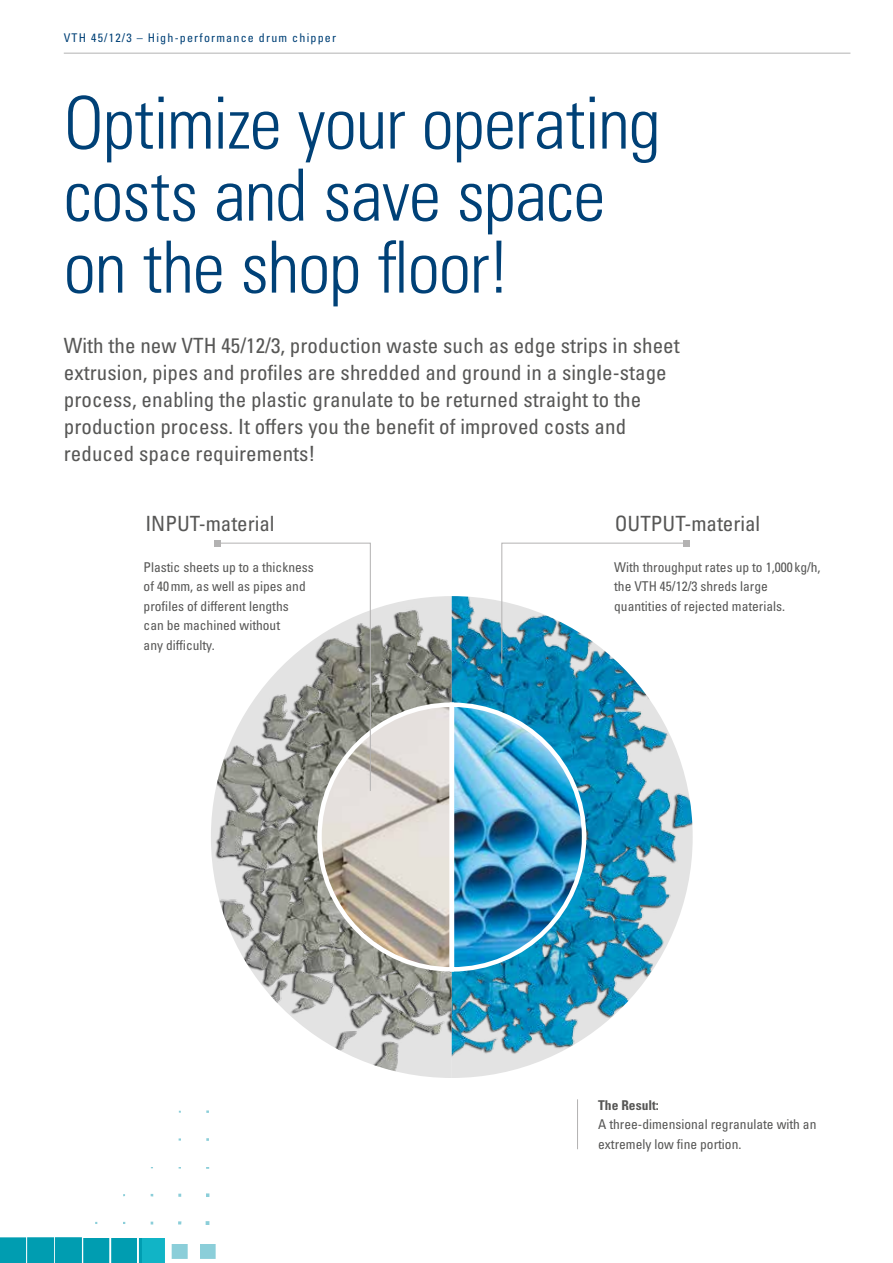
<style>
.page{position:relative;width:893px;height:1263px;background:#fff}
.page>*{position:absolute;margin:0;border:0;box-sizing:border-box;transform-origin:0 0}
.t1{font:300 condensed 72px/72px "Univers LT Pro";letter-spacing:-.015em;color:#004177}
.t2{font:condensed 21px/27px "Univers LT Pro";letter-spacing:.005em;color:#575756}
.t3{font:condensed 13.5px/19.5px "Univers LT Pro";color:#575756}
.t4{font:700 condensed 13.5px "Univers LT Pro";color:#575756}
.t5{font:condensed 12px "Univers LT Pro";letter-spacing:.1em;color:#004177}
</style>
<div class="page">
<img style="left:211px;top:783px;width:241px;height:295px">
<div style="left:452px;top:596px;width:241px;height:482px;background:#000;opacity:.75"></div>
<div style="left:0;top:1237px;width:26px;height:26px;background:#009db1"></div>
<div style="left:27px;top:1237px;width:27px;height:26px;background:#009db1"></div>
<div style="left:55px;top:1237px;width:27px;height:26px;background:#009db1"></div>
<img style="left:83px;top:1110px;width:133px;height:153px">
<hr style="left:64px;top:53px;width:786px;height:1px;background:#b3b2b2">
<div style="left:214px;top:540px;width:7px;height:6px;background:#b3b2b2"></div>
<img style="left:217px;top:542px;width:470px;height:432px">
<div style="left:683px;top:540px;width:7px;height:6px;background:#b3b2b2"></div>
<hr style="left:577px;top:1099px;width:1px;height:50px;background:#b3b2b2">
<p class="t5" style="left:64px;top:30px;width:274px">VTH 45/12/3 – High-performance drum chipper</p>
<h1 class="t1" style="left:64px;top:83px;width:598px">Optimize your operating costs and save space on the shop floor!</h1>
<p class="t2" style="left:64px;top:331px;width:617px">With the new VTH 45/12/3, production waste such as edge strips in sheet extrusion, pipes and profiles are shredded and ground in a single-stage process, enabling the plastic granulate to be returned straight to the production process. It offers you the benefit of improved costs and reduced space requirements!</p>
<p class="t2" style="left:145px;top:509px;width:131px">INPUT-material</p>
<p class="t3" style="left:144px;top:557px;width:172px">Plastic sheets up to a thickness of 40mm, as well as pipes and profiles of different lengths<br>can be machined without<br>any difficulty.</p>
<p class="t2" style="left:615px;top:509px;width:147px">OUTPUT-material</p>
<p class="t3" style="left:614px;top:557px;width:208px">With throughput rates up to 1,000 kg/h, the VTH 45/12/3 shreds large quantities of rejected materials.</p>
<p class="t4" style="left:598px;top:1097px;width:62px">The Result:</p>
<p class="t3" style="left:598px;top:1114px;width:220px">A three-dimensional regranulate with an extremely low fine portion.</p>
</div>
